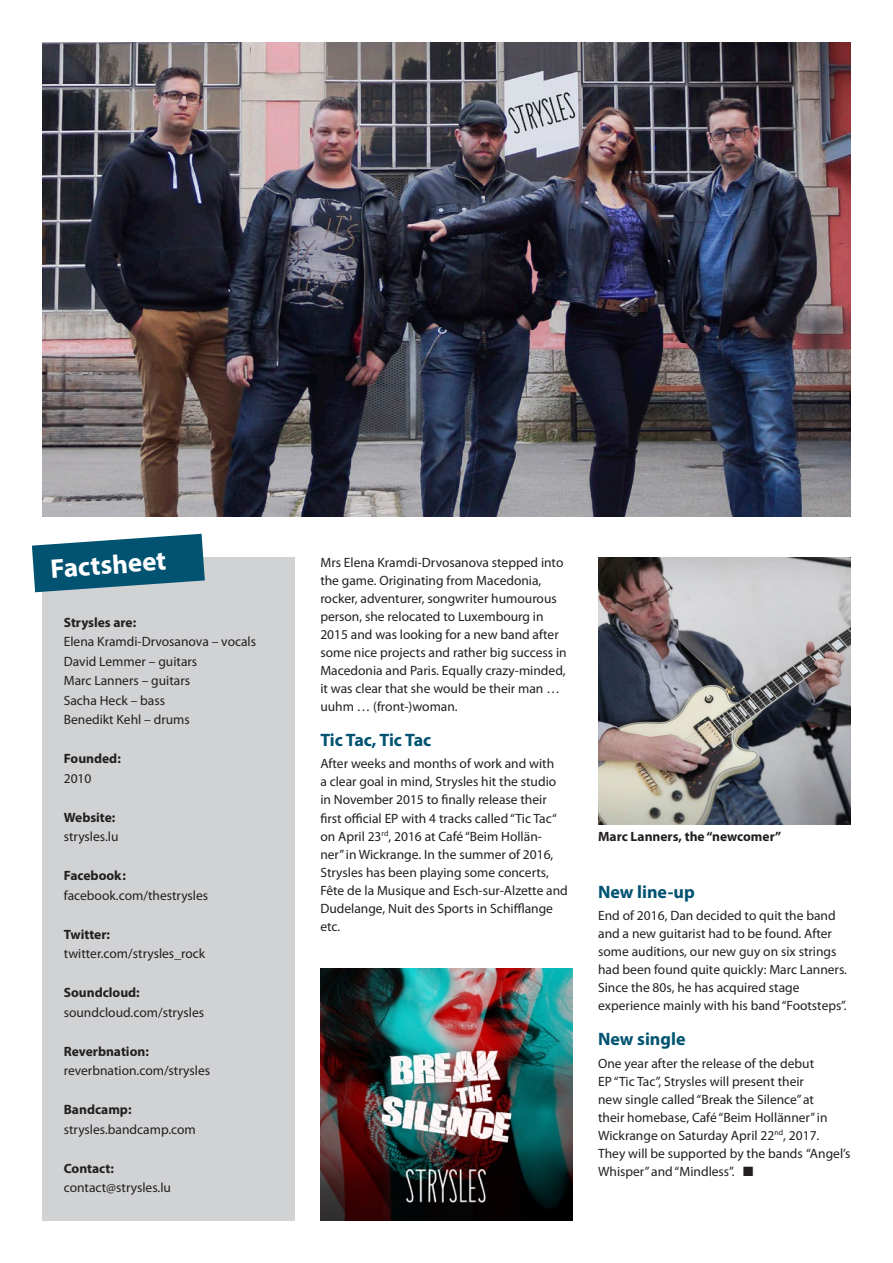
<style>
.page{position:relative;width:893px;height:1263px;background:#fff}
.page>*{position:absolute;margin:0;border:0;box-sizing:border-box;transform-origin:0 0}
.ZT{font:700 27px "Myriad Pro";color:#fff}
.ZT-2{font:700 18px "Myriad Pro";color:#015371}
.Text{font:13.5px/18px "Myriad Pro";color:#231f20}
.Text-2{font:700 13.5px/19.5px "Myriad Pro";color:#231f20}
.s1{font-weight:400}
</style>
<div class="page">
<div style="left:43px;top:557px;width:252px;height:663px;background:#d1d2d4"></div>
<svg style="left:32px;top:534px;width:173px;height:58px"></svg>
<img style="left:43px;top:43px;width:807px;height:474px">
<img style="left:598px;top:557px;width:252px;height:267px">
<img style="left:320px;top:968px;width:253px;height:252px">
<p class="ZT" style="left:49px;top:551px;width:117px;rotate:-4deg">Factsheet</p>
<p class="Text-2" style="left:64px;top:612px;width:74px">Strysles are:</p>
<p class="Text" style="left:64px;top:633px;width:194px">Elena Kramdi-Drvosanova – vocals</p>
<p class="Text" style="left:64px;top:652px;width:135px">David Lemmer – guitars</p>
<p class="Text" style="left:64px;top:672px;width:128px">Marc Lanners – guitars</p>
<p class="Text" style="left:64px;top:691px;width:103px">Sacha Heck – bass</p>
<p class="Text" style="left:64px;top:711px;width:128px">Benedikt Kehl – drums</p>
<p class="Text-2" style="left:64px;top:748px;width:59px">Founded:<br><span class="s1">2010</span></p>
<p class="Text-2" style="left:64px;top:807px;width:53px">Website:</p>
<p class="Text" style="left:64px;top:828px;width:56px">strysles.lu</p>
<p class="Text-2" style="left:64px;top:865px;width:64px">Facebook:</p>
<p class="Text" style="left:64px;top:886px;width:146px">facebook.com/thestrysles</p>
<p class="Text-2" style="left:64px;top:924px;width:48px">Twitter:</p>
<p class="Text" style="left:64px;top:945px;width:143px">twitter.com/strysles_rock</p>
<p class="Text-2" style="left:64px;top:982px;width:78px">Soundcloud:</p>
<p class="Text" style="left:64px;top:1003px;width:142px">soundcloud.com/strysles</p>
<p class="Text-2" style="left:64px;top:1041px;width:87px">Reverbnation:</p>
<p class="Text" style="left:64px;top:1062px;width:148px">reverbnation.com/strysles</p>
<p class="Text-2" style="left:64px;top:1099px;width:69px">Bandcamp:</p>
<p class="Text" style="left:64px;top:1120px;width:134px">strysles.bandcamp.com</p>
<p class="Text-2" style="left:64px;top:1158px;width:52px">Contact:</p>
<p class="Text" style="left:64px;top:1179px;width:109px">contact@strysles.lu</p>
<p class="Text" style="left:320px;top:554px;width:248px">Mrs Elena Kramdi-Drvosanova stepped into the game. Originating from Macedonia, rocker, adventurer, songwriter humourous person, she relocated to Luxembourg in 2015 and was looking for a new band after some nice projects and rather big success in Macedonia and Paris. Equally crazy-minded, it was clear that she would be their man … uuhm … (front-)woman.</p>
<p class="ZT-2" style="left:320px;top:728px;width:112px">Tic Tac, Tic Tac</p>
<p class="Text" style="left:320px;top:755px;width:249px">After weeks and months of work and with<br>a clear goal in mind, Strysles hit the studio in November 2015 to finally release their first official EP with 4 tracks called “Tic Tac“ on April 23<sup>rd</sup>, 2016 at Café “Beim Hollän&shy;ner” in Wickrange. In the summer of 2016, Strysles has been playing some concerts, Fête de la Musique and Esch-sur-Alzette and Dudelange, Nuit des Sports in Schifflange etc.</p>
<p class="Text-2" style="left:598px;top:826px;width:185px">Marc Lanners, the “newcomer”</p>
<p class="ZT-2" style="left:598px;top:880px;width:98px">New line-up</p>
<p class="Text" style="left:598px;top:907px;width:250px">End of 2016, Dan decided to quit the band and a new guitarist had to be found. After some auditions, our new guy on six strings had been found quite quickly: Marc Lanners.<br>Since the 80s, he has acquired stage experience mainly with his band “Footsteps”.</p>
<p class="ZT-2" style="left:598px;top:1027px;width:89px">New single</p>
<p class="Text" style="left:598px;top:1054px;width:254px">One year after the release of the debut<br>EP “Tic Tac”, Strysles will present their<br>new single called “Break the Silence” at<br>their homebase, Café “Beim Hollänner” in Wickrange on Saturday April 22<sup>nd</sup>, 2017.<br>They will be supported by the bands “Angel’s Whisper” and “Mindless”. ■</p>
</div>
